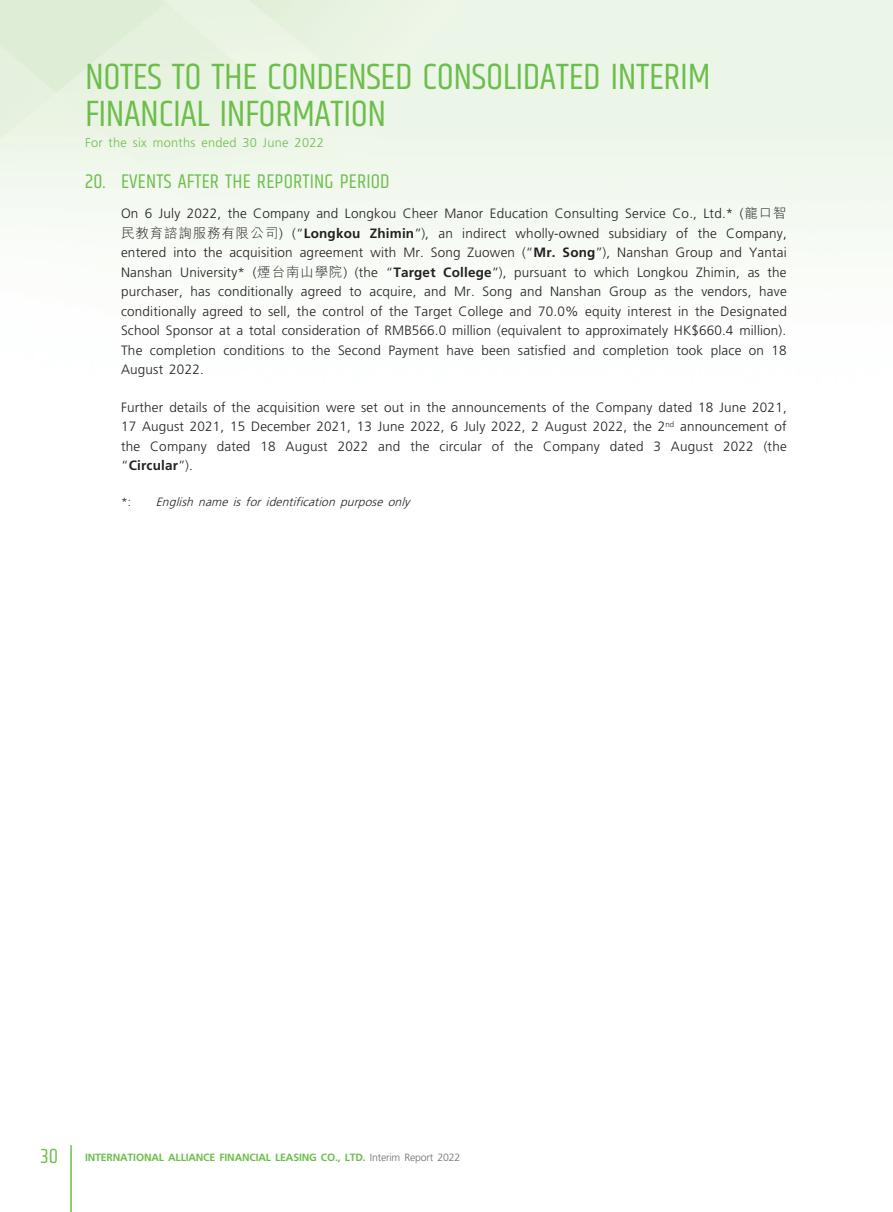
<style>
.page{position:relative;width:893px;height:1212px;background:#fff}
.page>*{position:absolute;margin:0;border:0;box-sizing:border-box;transform-origin:0 0}
.t1{font:37.5px/37.5px "Khand";letter-spacing:-.01em;color:#6cbe4b}
.t2{font:21px "Khand";color:#6cbe4b}
._03_H1{font:20.25px "Khand";letter-spacing:.01em;color:#6cbe4b}
._01_Body_Text{font:300 13.5px/19.5px "Frutiger LT Std";letter-spacing:.015em;color:#231f20;text-align:justify}
.t3{font:300 12.75px "Frutiger LT Std";letter-spacing:.025em;color:#6cbe4b}
._02_Note_Text{font:italic 300 12px "Frutiger LT Std";color:#231f20}
._02_Note_Text-2{font:300 12px "Frutiger LT Std";color:#231f20}
.t4{font:700 10.5px "Frutiger LT Std";letter-spacing:-.015em;color:#6cbe4b}
.s1{font-family:"M Hei HK"}
.s2{font-weight:700}
.s3{font-weight:300;color:#6c6d70}
</style>
<div class="page">
<hr style="left:70px;top:1145px;width:2px;height:67px;background:#6cbe4b">
<h1 class="t1" style="left:85px;top:60px;width:627px">NOTES TO THE CONDENSED CONSOLIDATED INTERIM<br>FINANCIAL INFORMATION</h1>
<p class="t3" style="left:85px;top:136px;width:240px">For the six months ended 30 June 2022</p>
<p class="_03_H1" style="left:85px;top:169px;width:306px">20. EVENTS AFTER THE REPORTING PERIOD</p>
<p class="_01_Body_Text" style="left:121px;top:204px;width:667px">On 6 July 2022, the Company and Longkou Cheer Manor Education Consulting Service Co., Ltd.* (<span class="s1">龍口智民教育諮詢服務有限公司</span>) (“<span class="s2">Longkou Zhimin</span>”), an indirect wholly-owned subsidiary of the Company, entered into the acquisition agreement with Mr. Song Zuowen (“<span class="s2">Mr. Song</span>”), Nanshan Group and Yantai Nanshan University* (<span class="s1">煙台南山學院</span>) (the “<span class="s2">Target College</span>”), pursuant to which Longkou Zhimin, as the purchaser, has conditionally agreed to acquire, and Mr. Song and Nanshan Group as the vendors, have conditionally agreed to sell, the control of the Target College and 70.0% equity interest in the Designated School Sponsor at a total consideration of RMB566.0 million (equivalent to approximately HK$660.4 million).<br>The completion conditions to the Second Payment have been satisfied and completion took place on 18<br>August 2022.</p>
<p class="_01_Body_Text" style="left:121px;top:397px;width:667px">Further details of the acquisition were set out in the announcements of the Company dated 18 June 2021, 17 August 2021, 15 December 2021, 13 June 2022, 6 July 2022, 2 August 2022, the 2<sup>nd</sup> announcement of the Company dated 18 August 2022 and the circular of the Company dated 3 August 2022 (the “<span class="s2">Circular</span>”).</p>
<p class="_02_Note_Text-2" style="left:121px;top:495px;width:12px">*:</p>
<p class="_02_Note_Text" style="left:156px;top:495px;width:259px">English name is for identification purpose only</p>
<h2 class="t2" style="left:40px;top:1143px;width:19px">30</h2>
<p class="t4" style="left:85px;top:1151px;width:377px">INTERNATIONAL ALLIANCE FINANCIAL LEASING CO., LTD. <span class="s3">Interim Report 2022</span></p>
</div>
